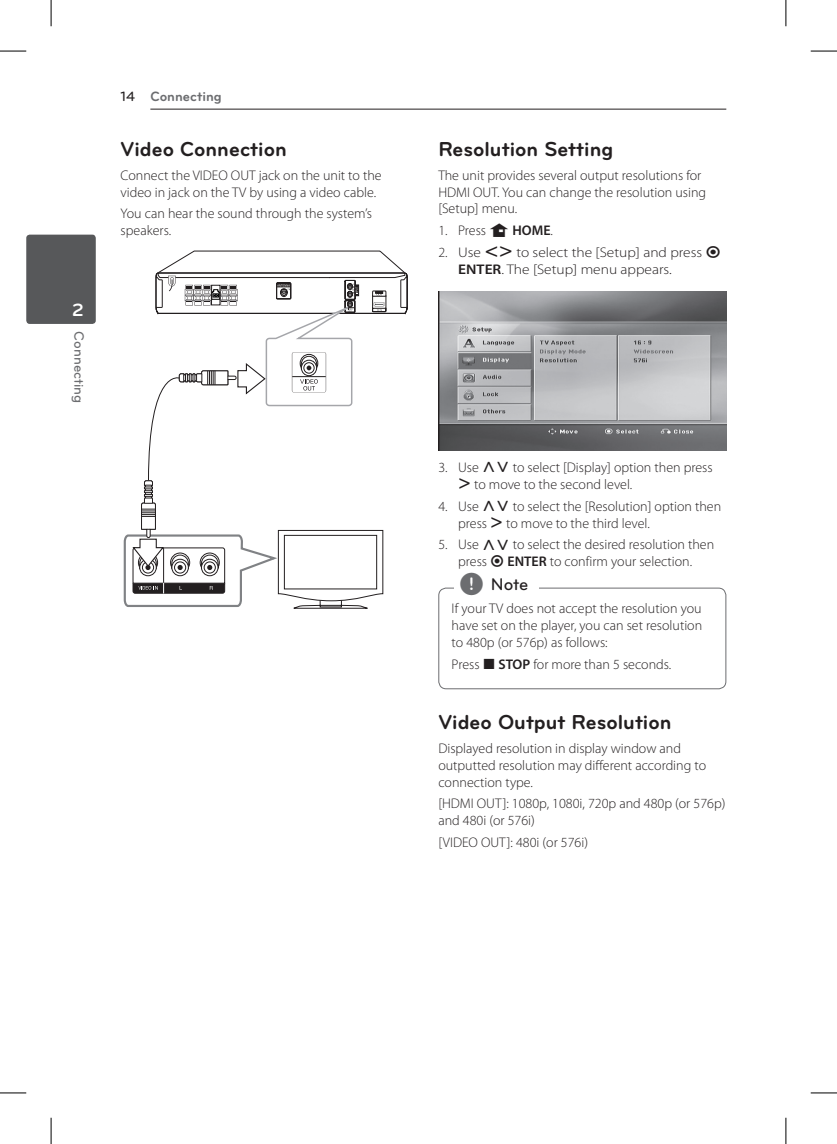
<style>
.page{position:relative;width:837px;height:1144px;background:#fff}
.page>*{position:absolute;margin:0;border:0;box-sizing:border-box;transform-origin:0 0}
.Title_2{font:700 21px "Bryant LG";color:#231f20}
.t1{font:700 18.38px "Bryant LG";color:#fff}
.t2{font:500 17.5px "Bryant LG";color:#231f20}
.Content_text_Light{font:300 14px/16.8px "Myriad Pro";color:#231f20}
.Content_text_Num{font:300 14px/16.8px "Myriad Pro";color:#231f20}
.Chapter_Title_Top_L{font:700 14px "Bryant LG";color:#6c6d70}
.t3{font:500 14px "Bryant LG";color:#6c6d70}
.s1{font-weight:500;color:#231f20}
.s2{font-family:"UPSYS Common";font-weight:400}
.s3{font-weight:600}
.s4{font-family:"UPSYS Common";font-weight:400;font-size:26.25px;color:#6c6d70}
</style>
<div class="page">
<hr style="left:150px;top:109px;width:576px;height:1px;background:#231f20">
<div style="left:26px;top:235px;width:70px;height:89px;background:#57585a;border-radius:3px"></div>
<svg style="left:124px;top:251px;width:283px;height:358px"></svg>
<img style="left:438px;top:292px;width:288px;height:159px">
<div style="left:438px;top:588px;width:288px;height:101px;border:1px solid #6c6d70;border-radius:7px"></div>
<div style="left:454px;top:581px;width:85px;height:18px;background:#fff"></div>
<svg style="left:0;top:51px;width:26px;height:1px"></svg>
<svg style="left:810px;top:51px;width:26px;height:1px"></svg>
<svg style="left:0;top:1092px;width:26px;height:1px"></svg>
<svg style="left:810px;top:1092px;width:26px;height:1px"></svg>
<svg style="left:51px;top:0;width:1px;height:26px"></svg>
<svg style="left:51px;top:1118px;width:1px;height:26px"></svg>
<svg style="left:785px;top:0;width:1px;height:26px"></svg>
<svg style="left:785px;top:1118px;width:1px;height:26px"></svg>
<h2 class="t1" style="left:72px;top:299px;width:13px">2</h2>
<p class="t3" style="left:88px;top:331px;width:73px;rotate:90deg">Connecting</p>
<p class="Chapter_Title_Top_L" style="left:121px;top:88px;width:103px"><span class="s1">14</span> Connecting</p>
<p class="Title_2" style="left:121px;top:136px;width:168px">Video Connection</p>
<p class="Content_text_Light" style="left:121px;top:167px;width:262px">Connect the VIDEO OUT jack on the unit to the video in jack on the TV by using a video cable.</p>
<p class="Content_text_Light" style="left:121px;top:205px;width:253px">You can hear the sound through the system’s speakers.</p>
<p class="Title_2" style="left:438px;top:136px;width:176px">Resolution Setting</p>
<p class="Content_text_Light" style="left:438px;top:167px;width:269px">The unit provides several output resolutions for<br>HDMI OUT. You can change the resolution using [Setup] menu.</p>
<p class="Content_text_Num" style="left:438px;top:222px;width:116px">1. Press <span class="s2">n</span> <span class="s3">HOME</span>.</p>
<p class="Content_text_Num" style="left:458px;top:244px;width:264px;text-indent:-20px">2. Use <span class="s2">AD</span> to select the [Setup] and press <span class="s2">b<br></span><span class="s3">ENTER</span>. The [Setup] menu appears.</p>
<p class="Content_text_Num" style="left:458px;top:459px;width:256px;text-indent:-20px">3. Use <span class="s2">WS</span> to select [Display] option then press<br><span class="s2">D</span> to move to the second level.</p>
<p class="Content_text_Num" style="left:458px;top:498px;width:264px;text-indent:-20px">4. Use <span class="s2">WS</span> to select the [Resolution] option then press <span class="s2">D</span> to move to the third level.</p>
<p class="Content_text_Num" style="left:438px;top:536px;width:277px;text-align:center">5. Use <span class="s2">WS</span> to select the desired resolution then press <span class="s2">b</span> <span class="s3">ENTER</span> to confirm your selection.</p>
<p class="Content_text_Light" style="left:451px;top:600px;width:252px;text-align:justify">If your TV does not accept the resolution you have set on the player, you can set resolution to 480p (or 576p) as follows:</p>
<p class="Content_text_Light" style="left:451px;top:655px;width:221px">Press <span class="s2">Z</span> <span class="s3">STOP</span> for more than 5 seconds.</p>
<p class="t2" style="left:459px;top:573px;width:71px"><span class="s4">,</span> Note</p>
<p class="Title_2" style="left:438px;top:709px;width:235px">Video Output Resolution</p>
<p class="Content_text_Light" style="left:438px;top:740px;width:269px">Displayed resolution in display window and outputted resolution may different according to connection type.</p>
<p class="Content_text_Light" style="left:438px;top:795px;width:288px">[HDMI OUT]: 1080p, 1080i, 720p and 480p (or 576p) and 480i (or 576i)</p>
<p class="Content_text_Light" style="left:438px;top:834px;width:151px">[VIDEO OUT]: 480i (or 576i)</p>
</div>
